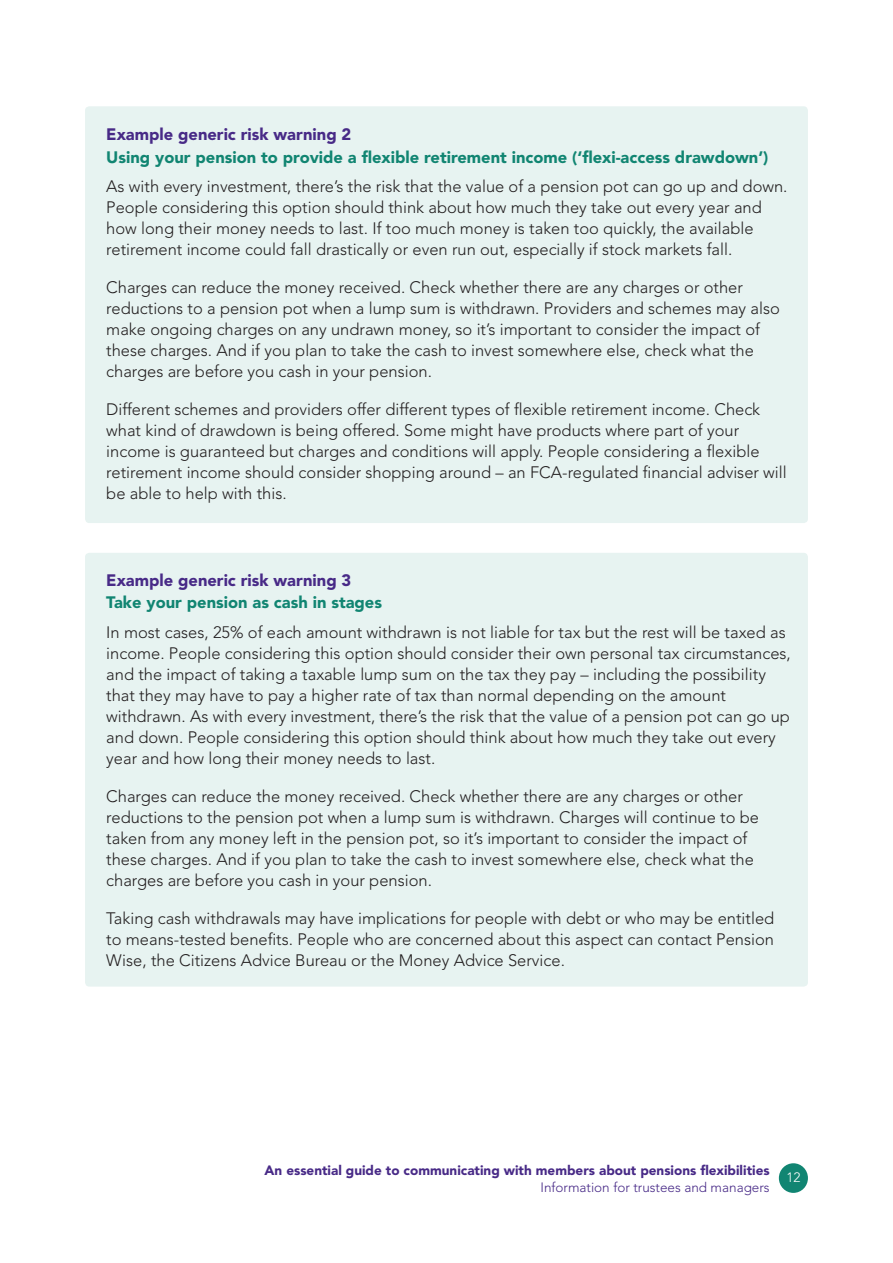
<style>
.page{position:relative;width:893px;height:1263px;background:#fff}
.page>*{position:absolute;margin:0;border:0;box-sizing:border-box;transform-origin:0 0}
.t1{font:300 16.5px/21px "Avenir LT Std";color:#231f20}
.t2{font:900 16.5px/22.5px "Avenir LT Std";color:#118572}
.t3{font:900 13.5px "Avenir LT Std";color:#482a87}
.t4{font:300 13.5px "Avenir LT Std";color:#482a87}
.t5{font:300 13.5px "Avenir LT Std";color:#fff}
.s1{color:#482a87}
</style>
<div class="page">
<div style="left:779px;top:1163px;width:29px;height:30px;background:#118572;border-radius:50%"></div>
<div style="left:85px;top:553px;width:723px;height:433px;background:#e7f3f1;border-radius:4px"></div>
<div style="left:85px;top:106px;width:723px;height:417px;background:#e7f3f1;border-radius:4px"></div>
<p class="t2" style="left:106px;top:123px;width:664px"><span class="s1">Example generic risk warning 2<br></span>Using your pension to provide a flexible retirement income (‘flexi-access drawdown’)</p>
<p class="t1" style="left:106px;top:176px;width:683px">As with every investment, there’s the risk that the value of a pension pot can go up and down.<br>People considering this option should think about how much they take out every year and how long their money needs to last. If too much money is taken too quickly, the available retirement income could fall drastically or even run out, especially if stock markets fall.</p>
<p class="t1" style="left:106px;top:277px;width:675px">Charges can reduce the money received. Check whether there are any charges or other reductions to a pension pot when a lump sum is withdrawn. Providers and schemes may also make ongoing charges on any undrawn money, so it’s important to consider the impact of these charges. And if you plan to take the cash to invest somewhere else, check what the charges are before you cash in your pension.</p>
<p class="t1" style="left:106px;top:399px;width:682px">Different schemes and providers offer different types of flexible retirement income. Check what kind of drawdown is being offered. Some might have products where part of your income is guaranteed but charges and conditions will apply. People considering a flexible retirement income should consider shopping around – an FCA-regulated financial adviser will be able to help with this.</p>
<p class="t2" style="left:106px;top:569px;width:277px"><span class="s1">Example generic risk warning 3<br></span>Take your pension as cash in stages</p>
<p class="t1" style="left:106px;top:622px;width:686px">In most cases, 25% of each amount withdrawn is not liable for tax but the rest will be taxed as income. People considering this option should consider their own personal tax circumstances, and the impact of taking a taxable lump sum on the tax they pay – including the possibility that they may have to pay a higher rate of tax than normal depending on the amount withdrawn. As with every investment, there’s the risk that the value of a pension pot can go up and down. People considering this option should think about how much they take out every year and how long their money needs to last.</p>
<p class="t1" style="left:106px;top:786px;width:654px">Charges can reduce the money received. Check whether there are any charges or other reductions to the pension pot when a lump sum is withdrawn. Charges will continue to be taken from any money left in the pension pot, so it’s important to consider the impact of these charges. And if you plan to take the cash to invest somewhere else, check what the charges are before you cash in your pension.</p>
<p class="t1" style="left:106px;top:908px;width:669px;text-align:justify">Taking cash withdrawals may have implications for people with debt or who may be entitled to means-tested benefits. People who are concerned about this aspect can contact Pension Wise, the Citizens Advice Bureau or the Money Advice Service.</p>
<p class="t3" style="left:265px;top:1162px;width:506px">An essential guide to communicating with members about pensions flexibilities</p>
<p class="t4" style="left:540px;top:1179px;width:231px">Information for trustees and managers</p>
<p class="t5" style="left:786px;top:1170px;width:16px">12</p>
</div>
